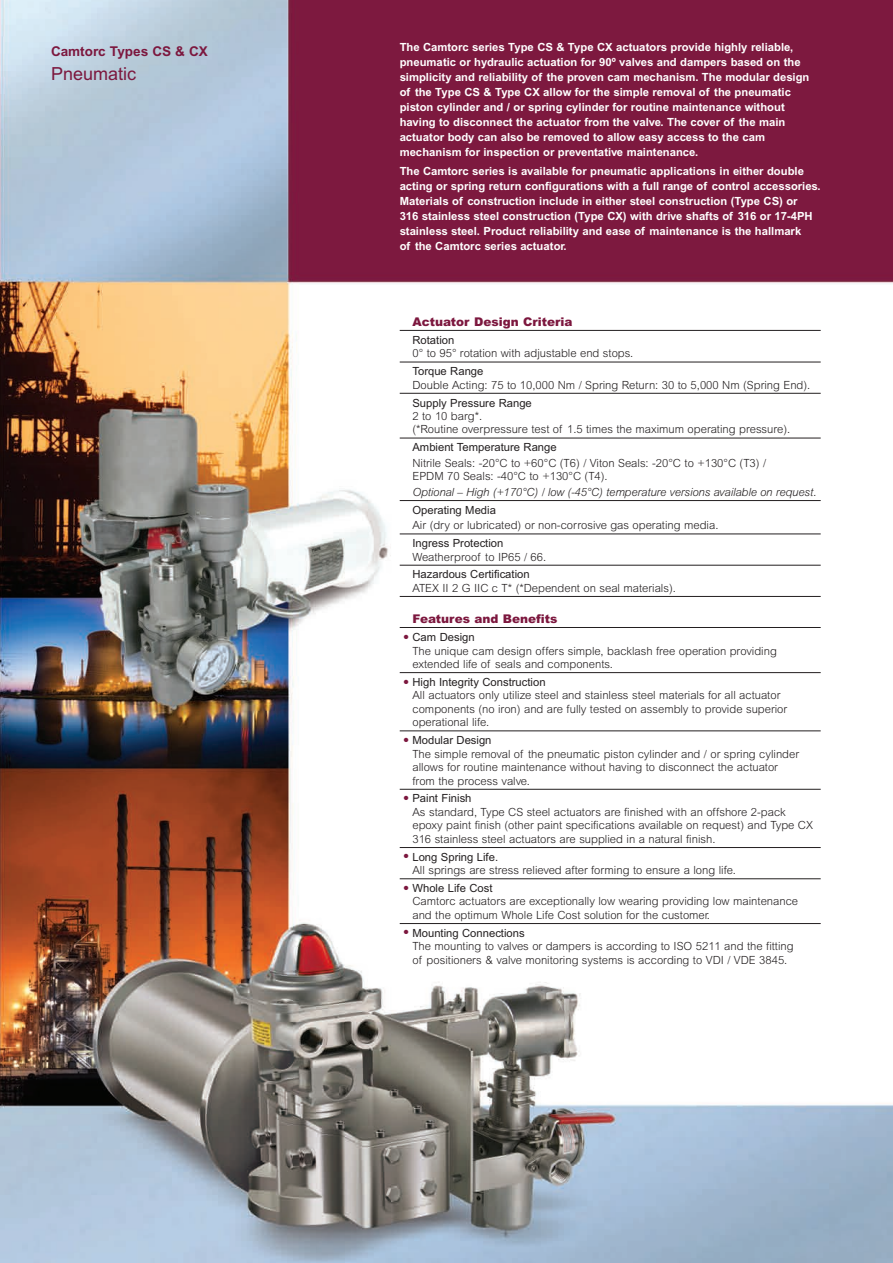
<style>
.page{position:relative;width:893px;height:1263px;background:#fff}
.page>*{position:absolute;margin:0;border:0;box-sizing:border-box;transform-origin:0 0}
.t1{font:18px "Arial";color:#7c173e}
.t2{font:700 13.5px "Arial";color:#7c173e}
.t3{font:900 12px "Arial";color:#7c173e}
.t4{font:300 11.25px/13.5px "Arial";color:#231f20}
.t5{font:700 11.25px/15px "Arial";color:#fff}
.t6{font:11.25px "Arial";color:#231f20}
.t7{font:italic 300 11.25px "Arial";letter-spacing:-.01em;color:#231f20}
.s1{font-weight:400}
</style>
<div class="page">
<img style="left:0;top:0;width:893px;height:1263px">
<hr style="left:400px;top:330px;width:421px;height:1px;background:#231f20">
<hr style="left:400px;top:362px;width:421px;height:1px;background:#231f20">
<hr style="left:400px;top:393px;width:421px;height:1px;background:#231f20">
<hr style="left:400px;top:438px;width:421px;height:1px;background:#231f20">
<hr style="left:400px;top:500px;width:421px;height:1px;background:#231f20">
<hr style="left:400px;top:533px;width:421px;height:1px;background:#231f20">
<hr style="left:400px;top:565px;width:421px;height:1px;background:#231f20">
<hr style="left:400px;top:596px;width:421px;height:1px;background:#231f20">
<hr style="left:400px;top:627px;width:421px;height:1px;background:#231f20">
<hr style="left:400px;top:672px;width:421px;height:1px;background:#231f20">
<hr style="left:400px;top:730px;width:421px;height:1px;background:#231f20">
<hr style="left:400px;top:789px;width:421px;height:1px;background:#231f20">
<hr style="left:400px;top:847px;width:421px;height:1px;background:#231f20">
<hr style="left:400px;top:878px;width:421px;height:1px;background:#231f20">
<hr style="left:400px;top:923px;width:421px;height:1px;background:#231f20">
<p class="t2" style="left:51px;top:46px;width:158px">Camtorc Types CS &amp; CX</p>
<h1 class="t1" style="left:51px;top:63px;width:87px">Pneumatic</h1>
<p class="t5" style="left:400px;top:40px;width:411px">The Camtorc series Type CS &amp; Type CX actuators provide highly reliable, pneumatic or hydraulic actuation for 90º valves and dampers based on the simplicity and reliability of the proven cam mechanism. The modular design of the Type CS &amp; Type CX allow for the simple removal of the pneumatic piston cylinder and / or spring cylinder for routine maintenance without having to disconnect the actuator from the valve. The cover of the main actuator body can also be removed to allow easy access to the cam mechanism for inspection or preventative maintenance.</p>
<p class="t5" style="left:400px;top:164px;width:422px">The Camtorc series is available for pneumatic applications in either double acting or spring return configurations with a full range of control accessories.<br>Materials of construction include in either steel construction (Type CS) or<br>316 stainless steel construction (Type CX) with drive shafts of 316 or 17-4PH stainless steel. Product reliability and ease of maintenance is the hallmark<br>of the Camtorc series actuator.</p>
<p class="t3" style="left:412px;top:317px;width:161px">Actuator Design Criteria</p>
<p class="t6" style="left:412px;top:334px;width:43px">Rotation</p>
<p class="t4" style="left:412px;top:348px;width:222px">0° to 95° rotation with adjustable end stops.</p>
<p class="t6" style="left:412px;top:365px;width:72px">Torque Range</p>
<p class="t4" style="left:412px;top:379px;width:399px">Double Acting: 75 to 10,000 Nm / Spring Return: 30 to 5,000 Nm (Spring End).</p>
<p class="t6" style="left:412px;top:396px;width:121px">Supply Pressure Range</p>
<p class="t4" style="left:412px;top:410px;width:379px">2 to 10 barg*.<br>(*Routine overpressure test of 1.5 times the maximum operating pressure).</p>
<p class="t6" style="left:412px;top:441px;width:146px">Ambient Temperature Range</p>
<p class="t4" style="left:412px;top:457px;width:355px">Nitrile Seals: -20°C to +60°C (T6) / Viton Seals: -20°C to +130°C (T3) /<br>EPDM 70 Seals: -40°C to +130°C (T4).</p>
<p class="t7" style="left:412px;top:488px;width:405px">Optional – High (+170°C) / low (-45°C) temperature versions available on request.</p>
<p class="t6" style="left:412px;top:503px;width:85px">Operating Media</p>
<p class="t4" style="left:412px;top:520px;width:307px">Air (dry or lubricated) or non-corrosive gas operating media.</p>
<p class="t6" style="left:412px;top:537px;width:92px">Ingress Protection</p>
<p class="t4" style="left:412px;top:551px;width:135px">Weatherproof to IP65 / 66.</p>
<p class="t6" style="left:412px;top:568px;width:119px">Hazardous Certification</p>
<p class="t4" style="left:412px;top:582px;width:265px">ATEX II 2 G IIC c T* (*Dependent on seal materials).</p>
<p class="t3" style="left:412px;top:614px;width:147px">Features and Benefits</p>
<p class="t4" style="left:412px;top:631px;width:366px;text-indent:-9px"><sup>●</sup> <span class="s1">Cam Design<br></span>The unique cam design offers simple, backlash free operation providing extended life of seals and components.</p>
<p class="t4" style="left:412px;top:676px;width:376px;text-indent:-9px"><sup>●</sup> <span class="s1">High Integrity Construction<br></span>All actuators only utilize steel and stainless steel materials for all actuator components (no iron) and are fully tested on assembly to provide superior operational life.</p>
<p class="t4" style="left:412px;top:734px;width:388px;text-indent:-9px"><sup>●</sup> <span class="s1">Modular Design<br></span>The simple removal of the pneumatic piston cylinder and / or spring cylinder allows for routine maintenance without having to disconnect the actuator from the process valve.</p>
<p class="t4" style="left:412px;top:793px;width:402px;text-indent:-9px"><sup>●</sup> <span class="s1">Paint Finish<br></span>As standard, Type CS steel actuators are finished with an offshore 2-pack epoxy paint finish (other paint specifications available on request) and Type CX 316 stainless steel actuators are supplied in a natural finish.</p>
<p class="t4" style="left:412px;top:851px;width:325px;text-indent:-9px"><sup>●</sup> <span class="s1">Long Spring Life.<br></span>All springs are stress relieved after forming to ensure a long life.</p>
<p class="t4" style="left:412px;top:882px;width:387px;text-indent:-9px"><sup>●</sup> <span class="s1">Whole Life Cost<br></span>Camtorc actuators are exceptionally low wearing providing low maintenance and the optimum Whole Life Cost solution for the customer.</p>
<p class="t4" style="left:412px;top:927px;width:383px;text-indent:-9px"><sup>●</sup> <span class="s1">Mounting Connections<br></span>The mounting to valves or dampers is according to ISO 5211 and the fitting of positioners &amp; valve monitoring systems is according to VDI / VDE 3845.</p>
</div>
